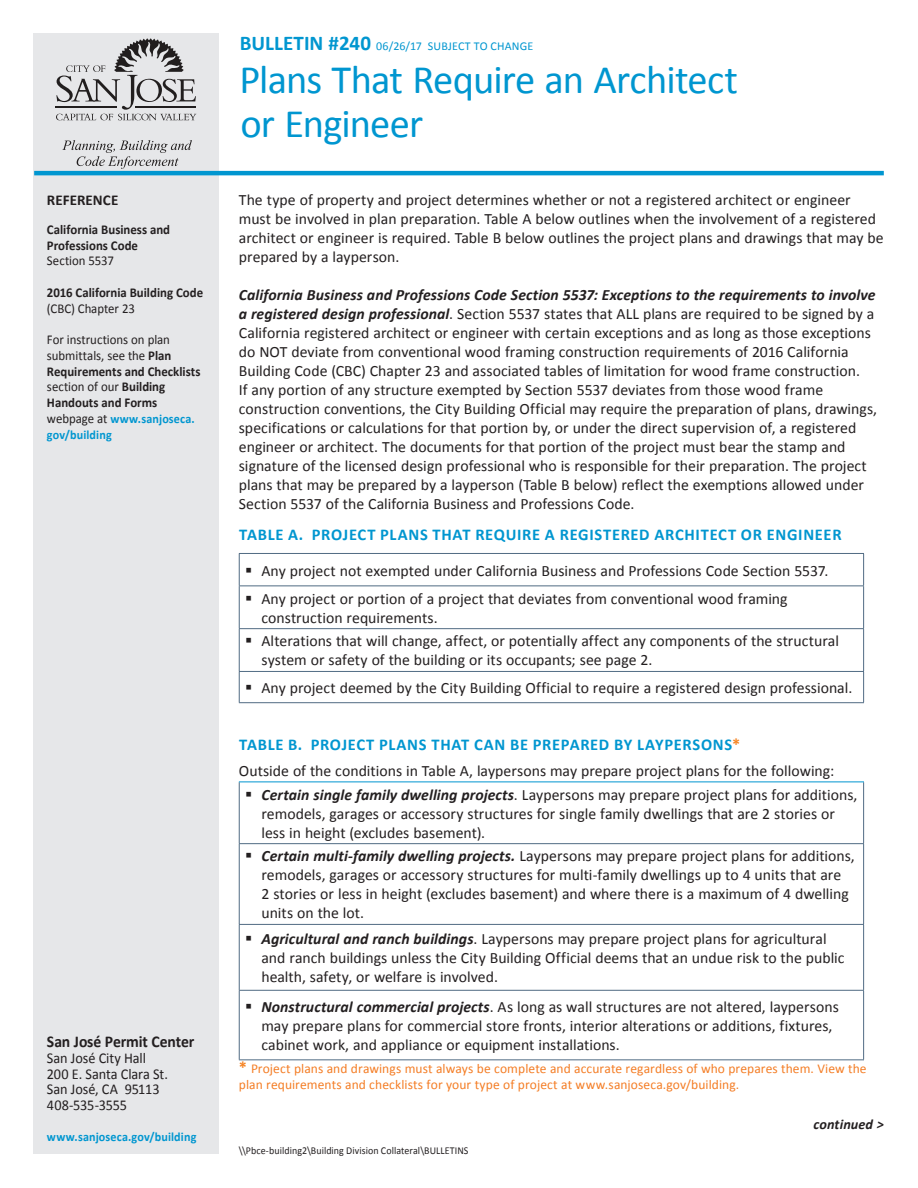
<style>
.page{position:relative;width:918px;height:1188px;background:#fff}
.page>*{position:absolute;margin:0;border:0;box-sizing:border-box;transform-origin:0 0}
.t1{font:40.5px/43.5px "Calibri";letter-spacing:-.02em;color:#0096d0}
.Subhead_1{font:700 16.5px "Calibri";letter-spacing:.04em;color:#0096d0}
.Sidebar_Text{font:700 16.5px "Calibri";letter-spacing:-.01em;color:#231f20;scale:.95 1}
.Body_Text{font:15.75px/19px "Calibri";color:#231f20}
.Sidebar_Text-2{font:15px/15.8px "Calibri";letter-spacing:-.01em;color:#231f20;scale:.95 1}
.Sidebar_Header{font:700 15px "Calibri";letter-spacing:.005em;color:#231f20}
.Continued{font:italic 700 14.25px "Calibri";letter-spacing:.005em;color:#231f20}
.Sidebar_Text-3{font:700 13.5px/15.8px "Calibri";color:#231f20;scale:.95 1}
.Body_Text-2{font:13.5px/16.2px "Calibri";letter-spacing:.005em;color:#f47d25}
.Sidebar_Text-4{font:700 12.75px/15.8px "Calibri";letter-spacing:.01em;color:#0096d0;scale:.95 1}
.BULLETIN_-_FORM{font:12px "Calibri";letter-spacing:.01em;color:#0096d0}
.Code_File_Location{font:10.5px "Calibri";letter-spacing:.005em;color:#231f20;scale:.95 1}
.s1{font-weight:400}
.s2{font-weight:400;font-size:13.5px;color:#231f20}
.s3{font-weight:700;font-size:21px}
.s4{font-weight:700;font-style:italic}
.s5{color:#f58220}
.s6{font-weight:700;font-size:16.5px;color:#f58220}
</style>
<div class="page">
<div style="left:33px;top:34px;width:186px;height:1120px;background:#e6e7e9"></div>
<svg style="left:56px;top:38px;width:140px;height:82px"></svg>
<svg style="left:62px;top:140px;width:130px;height:29px"></svg>
<hr style="left:34px;top:171px;width:850px;height:4px;background:#0096d0">
<hr style="left:239px;top:553px;width:625px;height:1px;background:#506b83">
<hr style="left:239px;top:554px;width:1px;height:31px;background:#506b83">
<hr style="left:863px;top:554px;width:1px;height:31px;background:#506b83">
<hr style="left:239px;top:585px;width:625px;height:1px;background:#506b83">
<hr style="left:239px;top:586px;width:1px;height:42px;background:#506b83">
<hr style="left:863px;top:586px;width:1px;height:42px;background:#506b83">
<hr style="left:239px;top:628px;width:625px;height:1px;background:#506b83">
<hr style="left:239px;top:629px;width:1px;height:42px;background:#506b83">
<hr style="left:863px;top:629px;width:1px;height:42px;background:#506b83">
<hr style="left:239px;top:671px;width:625px;height:1px;background:#506b83">
<hr style="left:239px;top:672px;width:1px;height:30px;background:#506b83">
<hr style="left:863px;top:672px;width:1px;height:30px;background:#506b83">
<hr style="left:239px;top:702px;width:625px;height:1px;background:#506b83">
<hr style="left:239px;top:782px;width:1px;height:61px;background:#506b83">
<hr style="left:863px;top:782px;width:1px;height:61px;background:#506b83">
<hr style="left:239px;top:843px;width:625px;height:1px;background:#506b83">
<hr style="left:239px;top:844px;width:1px;height:80px;background:#506b83">
<hr style="left:863px;top:844px;width:1px;height:80px;background:#506b83">
<hr style="left:239px;top:924px;width:625px;height:1px;background:#506b83">
<hr style="left:239px;top:925px;width:1px;height:65px;background:#506b83">
<hr style="left:863px;top:925px;width:1px;height:65px;background:#506b83">
<hr style="left:239px;top:990px;width:625px;height:1px;background:#506b83">
<hr style="left:239px;top:991px;width:1px;height:68px;background:#506b83">
<hr style="left:863px;top:991px;width:1px;height:68px;background:#506b83">
<hr style="left:239px;top:1059px;width:625px;height:1px;background:#506b83">
<hr style="left:239px;top:782px;width:625px;height:1px;background:#0096d0">
<p class="Sidebar_Header" style="left:47px;top:190px;width:73px">REFERENCE</p>
<p class="Sidebar_Text-3" style="left:47px;top:222px;width:131px">California Business and<br>Professions Code<br><span class="s1">Section 5537</span></p>
<p class="Sidebar_Text-3" style="left:47px;top:285px;width:166px">2016 California Building Code <span class="s1">(CBC) Chapter 23</span></p>
<p class="Sidebar_Text-3" style="left:47px;top:332px;width:163px"><span class="s1">For instructions on plan submittals, see the</span> Plan<br>Requirements and Checklists <span class="s1">section of our</span> Building<br>Handouts and Forms</p>
<p class="Sidebar_Text-4" style="left:47px;top:411px;width:157px"><span class="s2">webpage at</span> www.sanjoseca. gov/building</p>
<p class="Sidebar_Text" style="left:47px;top:1031px;width:157px">San José Permit Center</p>
<p class="Sidebar_Text-2" style="left:47px;top:1050px;width:129px">San José City Hall<br>200 E. Santa Clara St.<br>San José, CA 95113<br>408-535-3555</p>
<p class="Sidebar_Text-4" style="left:47px;top:1129px;width:159px">www.sanjoseca.gov/building</p>
<p class="BULLETIN_-_FORM" style="left:240px;top:38px;width:295px"><span class="s3">BULLETIN #240</span> 06/26/17 SUBJECT TO CHANGE</p>
<p class="t1" style="left:240px;top:58px;width:500px">Plans That Require an Architect or Engineer</p>
<p class="Body_Text" style="left:239px;top:190px;width:646px">The type of property and project determines whether or not a registered architect or engineer must be involved in plan preparation. Table A below outlines when the involvement of a registered architect or engineer is required. Table B below outlines the project plans and drawings that may be prepared by a layperson.</p>
<p class="Body_Text" style="left:239px;top:285px;width:640px"><span class="s4">California Business and Professions Code Section 5537: Exceptions to the requirements to involve a registered design professional</span>. Section 5537 states that ALL plans are required to be signed by a California registered architect or engineer with certain exceptions and as long as those exceptions do NOT deviate from conventional wood framing construction requirements of 2016 California Building Code (CBC) Chapter 23 and associated tables of limitation for wood frame construction.<br>If any portion of any structure exempted by Section 5537 deviates from those wood frame construction conventions, the City Building Official may require the preparation of plans, drawings, specifications or calculations for that portion by, or under the direct supervision of, a registered engineer or architect. The documents for that portion of the project must bear the stamp and signature of the licensed design professional who is responsible for their preparation. The project plans that may be prepared by a layperson (Table B below) reflect the exemptions allowed under Section 5537 of the California Business and Professions Code.</p>
<p class="Subhead_1" style="left:239px;top:524px;width:604px">TABLE A. PROJECT PLANS THAT REQUIRE A REGISTERED ARCHITECT OR ENGINEER</p>
<p class="Body_Text" style="left:261px;top:561px;width:568px">Any project not exempted under California Business and Professions Code Section 5537.</p>
<p class="Body_Text" style="left:261px;top:589px;width:528px">Any project or portion of a project that deviates from conventional wood framing construction requirements.</p>
<p class="Body_Text" style="left:261px;top:632px;width:579px">Alterations that will change, affect, or potentially affect any components of the structural system or safety of the building or its occupants; see page 2.</p>
<p class="Body_Text" style="left:261px;top:678px;width:592px">Any project deemed by the City Building Official to require a registered design professional.</p>
<p class="Subhead_1" style="left:239px;top:734px;width:503px">TABLE B. PROJECT PLANS THAT CAN BE PREPARED BY LAYPERSONS<span class="s5">*</span></p>
<p class="Body_Text" style="left:239px;top:761px;width:597px">Outside of the conditions in Table A, laypersons may prepare project plans for the following:</p>
<p class="Body_Text" style="left:261px;top:785px;width:597px"><span class="s4">Certain single family dwelling projects</span>. Laypersons may prepare project plans for additions, remodels, garages or accessory structures for single family dwellings that are 2 stories or less in height (excludes basement).</p>
<p class="Body_Text" style="left:261px;top:847px;width:595px"><span class="s4">Certain multi-family dwelling projects.</span> Laypersons may prepare project plans for additions, remodels, garages or accessory structures for multi-family dwellings up to 4 units that are<br>2 stories or less in height (excludes basement) and where there is a maximum of 4 dwelling units on the lot.</p>
<p class="Body_Text" style="left:261px;top:930px;width:585px"><span class="s4">Agricultural and ranch buildings</span>. Laypersons may prepare project plans for agricultural and ranch buildings unless the City Building Official deems that an undue risk to the public health, safety, or welfare is involved.</p>
<p class="Body_Text" style="left:261px;top:997px;width:579px"><span class="s4">Nonstructural commercial projects</span>. As long as wall structures are not altered, laypersons may prepare plans for commercial store fronts, interior alterations or additions, fixtures, cabinet work, and appliance or equipment installations.</p>
<p class="Body_Text-2" style="left:239px;top:1061px;width:629px"><span class="s6">*</span> Project plans and drawings must always be complete and accurate regardless of who prepares them. View the plan requirements and checklists for your type of project at www.sanjoseca.gov/building.</p>
<p class="Continued" style="left:813px;top:1115px;width:72px">continued &gt;</p>
<p class="Code_File_Location" style="left:239px;top:1144px;width:243px">\\Pbce-building2\Building Division Collateral\BULLETINS</p>
</div>
